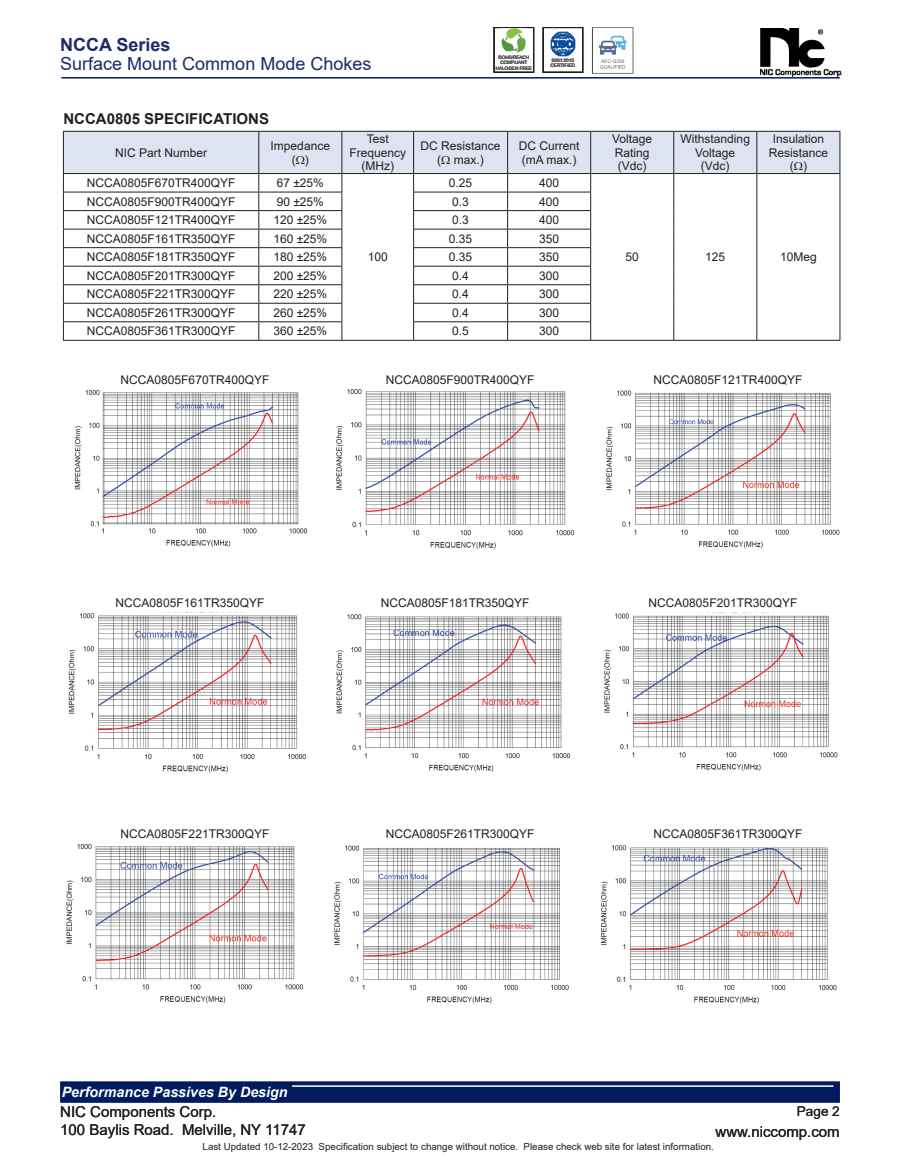
<style>
.page{position:relative;width:905px;height:1175px;background:#fff}
.page>*{position:absolute;margin:0;border:0;box-sizing:border-box;transform-origin:0 0}
.t1{font:18px "Arial";color:#1c2b68}
.t2{font:700 18px "Arial";color:#1c2b68}
.t3{font:15px/18px "Arial";color:#231f20}
.t4{font:700 15px "Arial";color:#231f20}
.t5{font:italic 700 14.25px "Arial";color:#fff}
.t6{font:13.5px "Arial";color:#231f20}
.t7{font:12px/13.5px "Arial";color:#231f20;text-align:center}
.t8{font:9.75px "Arial";color:#231f20}
.t9{font:4.65px/5.6px "Arial";color:#636366;text-align:center}
</style>
<div class="page">
<div style="left:60px;top:1081px;width:779px;height:21px;background:#011b5e"></div>
<hr style="left:292px;top:1085px;width:541px;height:1px;background:#fff">
<img style="left:760px;top:28px;width:81px;height:48px">
<img style="left:501px;top:30px;width:25px;height:23px">
<img style="left:550px;top:32px;width:25px;height:25px">
<svg style="left:508px;top:29px;width:12px;height:1px"></svg>
<div style="left:494px;top:27px;width:40px;height:46px;border:1px solid #231f20"></div>
<div style="left:543px;top:27px;width:40px;height:46px;border:1px solid #231f20"></div>
<hr style="left:61px;top:77px;width:778px;height:2px;background:#011b5e">
<img style="left:592px;top:27px;width:42px;height:47px">
<hr style="left:63px;top:340px;width:196px;height:1px;background:#231f20">
<hr style="left:259px;top:340px;width:83px;height:1px;background:#231f20">
<hr style="left:342px;top:340px;width:71px;height:1px;background:#231f20">
<hr style="left:413px;top:340px;width:94px;height:1px;background:#231f20">
<hr style="left:507px;top:340px;width:83px;height:1px;background:#231f20">
<hr style="left:590px;top:340px;width:83px;height:1px;background:#231f20">
<hr style="left:673px;top:340px;width:83px;height:1px;background:#231f20">
<hr style="left:756px;top:340px;width:84px;height:1px;background:#231f20">
<img style="left:74px;top:389px;width:234px;height:158px">
<img style="left:336px;top:389px;width:239px;height:161px">
<img style="left:606px;top:390px;width:234px;height:159px">
<img style="left:68px;top:612px;width:238px;height:161px">
<img style="left:336px;top:614px;width:235px;height:158px">
<img style="left:604px;top:612px;width:234px;height:159px">
<img style="left:66px;top:843px;width:238px;height:161px">
<img style="left:334px;top:845px;width:235px;height:159px">
<img style="left:600px;top:845px;width:237px;height:159px">
<svg style="left:63px;top:131px;width:777px;height:209px"></svg>
<h1 class="t2" style="left:60px;top:32px;width:112px">NCCA Series</h1>
<h1 class="t1" style="left:60px;top:52px;width:313px">Surface Mount Common Mode Chokes</h1>
<p class="t4" style="left:63px;top:108px;width:207px">NCCA0805 SPECIFICATIONS</p>
<p class="t9" style="left:496px;top:54px;width:38px">ROHS/REACH<br>COMPLIANT<br>HALOGEN FREE</p>
<p class="t9" style="left:550px;top:57px;width:26px;text-align:left">9001:2015<br>CERTIFIED</p>
<p class="t7" style="left:115px;top:146px;width:94px">NIC Part Number</p>
<p class="t7" style="left:270px;top:139px;width:61px">Impedance</p>
<p class="t7" style="left:292px;top:152px;width:19px">( )</p>
<p class="t7" style="left:87px;top:176px;width:150px">NCCA0805F670TR400QYF</p>
<p class="t7" style="left:277px;top:176px;width:49px">67 ±25%</p>
<p class="t7" style="left:349px;top:132px;width:58px">Test<br>Frequency (MHz)</p>
<p class="t7" style="left:420px;top:139px;width:82px">DC Resistance ( max.)</p>
<p class="t7" style="left:519px;top:139px;width:62px;text-align:left">DC Current (mA max.)</p>
<p class="t7" style="left:612px;top:132px;width:42px;text-align:left">Voltage<br>Rating</p>
<p class="t7" style="left:618px;top:159px;width:30px">(Vdc)</p>
<p class="t7" style="left:449px;top:176px;width:25px">0.25</p>
<p class="t7" style="left:539px;top:176px;width:22px">400</p>
<p class="t7" style="left:680px;top:132px;width:71px">Withstanding<br>Voltage</p>
<p class="t7" style="left:701px;top:159px;width:30px">(Vdc)</p>
<p class="t7" style="left:768px;top:132px;width:61px">Insulation<br>Resistance</p>
<p class="t7" style="left:789px;top:159px;width:19px">( )</p>
<p class="t7" style="left:87px;top:195px;width:150px">NCCA0805F900TR400QYF</p>
<p class="t7" style="left:277px;top:195px;width:49px">90 ±25%</p>
<p class="t7" style="left:452px;top:195px;width:18px">0.3</p>
<p class="t7" style="left:539px;top:195px;width:22px">400</p>
<p class="t7" style="left:87px;top:213px;width:150px">NCCA0805F121TR400QYF</p>
<p class="t7" style="left:273px;top:213px;width:55px">120 ±25%</p>
<p class="t7" style="left:452px;top:213px;width:18px">0.3</p>
<p class="t7" style="left:539px;top:213px;width:22px">400</p>
<p class="t7" style="left:87px;top:232px;width:150px">NCCA0805F161TR350QYF</p>
<p class="t7" style="left:273px;top:232px;width:55px">160 ±25%</p>
<p class="t7" style="left:449px;top:232px;width:25px">0.35</p>
<p class="t7" style="left:539px;top:232px;width:22px">350</p>
<p class="t7" style="left:87px;top:250px;width:150px">NCCA0805F181TR350QYF</p>
<p class="t7" style="left:273px;top:250px;width:55px">180 ±25%</p>
<p class="t7" style="left:449px;top:250px;width:25px">0.35</p>
<p class="t7" style="left:539px;top:250px;width:22px">350</p>
<p class="t7" style="left:87px;top:269px;width:150px">NCCA0805F201TR300QYF</p>
<p class="t7" style="left:273px;top:269px;width:55px">200 ±25%</p>
<p class="t7" style="left:452px;top:269px;width:18px">0.4</p>
<p class="t7" style="left:539px;top:269px;width:22px">300</p>
<p class="t7" style="left:87px;top:287px;width:150px">NCCA0805F221TR300QYF</p>
<p class="t7" style="left:273px;top:287px;width:55px">220 ±25%</p>
<p class="t7" style="left:452px;top:287px;width:18px">0.4</p>
<p class="t7" style="left:539px;top:287px;width:22px">300</p>
<p class="t7" style="left:87px;top:306px;width:150px">NCCA0805F261TR300QYF</p>
<p class="t7" style="left:273px;top:306px;width:55px">260 ±25%</p>
<p class="t7" style="left:452px;top:306px;width:18px">0.4</p>
<p class="t7" style="left:539px;top:306px;width:22px">300</p>
<p class="t7" style="left:87px;top:324px;width:150px">NCCA0805F361TR300QYF</p>
<p class="t7" style="left:273px;top:324px;width:55px">360 ±25%</p>
<p class="t7" style="left:452px;top:324px;width:18px">0.5</p>
<p class="t7" style="left:539px;top:324px;width:22px">300</p>
<p class="t7" style="left:368px;top:250px;width:22px">100</p>
<p class="t7" style="left:625px;top:250px;width:15px">50</p>
<p class="t7" style="left:705px;top:250px;width:22px">125</p>
<p class="t7" style="left:780px;top:250px;width:38px">10Meg</p>
<p class="t7" style="left:121px;top:373px;width:150px">NCCA0805F670TR400QYF</p>
<p class="t7" style="left:385px;top:373px;width:150px">NCCA0805F900TR400QYF</p>
<p class="t7" style="left:653px;top:373px;width:150px">NCCA0805F121TR400QYF</p>
<p class="t7" style="left:116px;top:596px;width:150px">NCCA0805F161TR350QYF</p>
<p class="t7" style="left:381px;top:596px;width:150px">NCCA0805F181TR350QYF</p>
<p class="t7" style="left:648px;top:596px;width:150px">NCCA0805F201TR300QYF</p>
<p class="t7" style="left:121px;top:827px;width:150px">NCCA0805F221TR300QYF</p>
<p class="t7" style="left:385px;top:827px;width:150px">NCCA0805F261TR300QYF</p>
<p class="t7" style="left:653px;top:827px;width:150px">NCCA0805F361TR300QYF</p>
<p class="t5" style="left:62px;top:1082px;width:227px">Performance Passives By Design</p>
<p class="t3" style="left:60px;top:1102px;width:247px">NIC Components Corp.<br>100 Baylis Road. Melville, NY 11747</p>
<p class="t6" style="left:797px;top:1102px;width:44px">Page 2</p>
<p class="t3" style="left:715px;top:1122px;width:126px">www.niccomp.com</p>
<p class="t8" style="left:202px;top:1140px;width:513px">Last Updated 10-12-2023 Specification subject to change without notice. Please check web site for latest information.</p>
</div>
